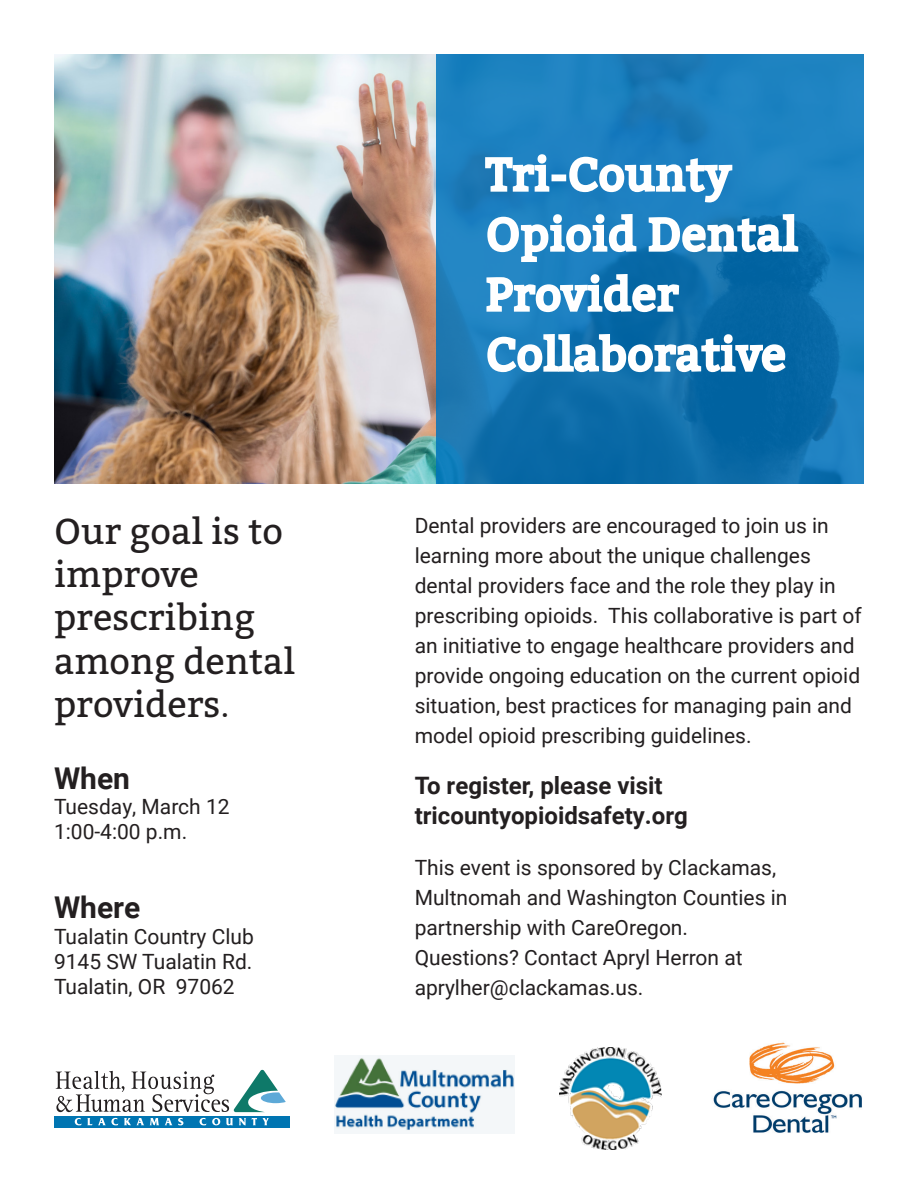
<style>
.page{position:relative;width:918px;height:1188px;background:#fff}
.page>*{position:absolute;margin:0;border:0;box-sizing:border-box;transform-origin:0 0}
.t1{font:45px/60px "Bitter";letter-spacing:.02em;color:#fff}
.t2{font:36px "Bitter";color:#231f20}
.t3{font:700 30px "Roboto";color:#231f20}
.t4{font:700 24px "Roboto";color:#231f20}
.t5{font:21px/30px "Roboto";color:#231f20}
.s1{font-family:"Roboto"}
</style>
<div class="page">
<img style="left:54px;top:54px;width:382px;height:429px">
<svg style="left:436px;top:54px;width:428px;height:429px;background:#1375b2"></svg>
<svg style="left:484px;top:54px;width:316px;height:323px;background:#3c8fc3"></svg>
<img style="left:713px;top:1042px;width:149px;height:91px">
<div style="left:54px;top:1116px;width:235px;height:11px;background:#0075b2"></div>
<svg style="left:75px;top:1118px;width:194px;height:7px"></svg>
<svg style="left:56px;top:1070px;width:230px;height:42px"></svg>
<img style="left:334px;top:1055px;width:181px;height:79px">
<img style="left:560px;top:1048px;width:101px;height:101px">
<p class="t2" style="left:54px;top:509px;width:230px">Our goal is to</p>
<p class="t2" style="left:54px;top:552px;width:147px">improve</p>
<p class="t2" style="left:54px;top:595px;width:203px">prescribing</p>
<p class="t2" style="left:54px;top:638px;width:242px">among dental</p>
<p class="t2" style="left:54px;top:681px;width:177px">providers<span class="s1">.</span></p>
<p class="t3" style="left:54px;top:757px;width:78px">When</p>
<p class="t5" style="left:54px;top:791px;width:177px">Tuesday, March 12</p>
<p class="t5" style="left:54px;top:816px;width:135px">1:00-4:00 p.m.</p>
<p class="t3" style="left:54px;top:887px;width:88px">Where</p>
<p class="t5" style="left:54px;top:920px;width:201px">Tualatin Country Club</p>
<p class="t5" style="left:54px;top:946px;width:200px">9145 SW Tualatin Rd.</p>
<p class="t5" style="left:54px;top:971px;width:182px">Tualatin, OR 97062</p>
<p class="t1" style="left:486px;top:145px;width:312px">Tri-County<br>Opioid Dental</p>
<p class="t1" style="left:486px;top:265px;width:193px">Provider</p>
<p class="t1" style="left:486px;top:325px;width:301px">Collaborative</p>
<p class="t5" style="left:415px;top:510px;width:449px">Dental providers are encouraged to join us in learning more about the unique challenges dental providers face and the role they play in prescribing opioids. This collaborative is part of an initiative to engage healthcare providers and provide ongoing education on the current opioid situation, best practices for managing pain and model opioid prescribing guidelines.</p>
<p class="t4" style="left:415px;top:769px;width:250px">To register, please visit</p>
<p class="t4" style="left:415px;top:799px;width:275px">tricountyopioidsafety.org</p>
<p class="t5" style="left:415px;top:852px;width:363px">This event is sponsored by Clackamas,</p>
<p class="t5" style="left:415px;top:882px;width:374px">Multnomah and Washington Counties in</p>
<p class="t5" style="left:415px;top:912px;width:275px">partnership with CareOregon.</p>
<p class="t5" style="left:415px;top:942px;width:329px">Questions? Contact Apryl Herron at</p>
<p class="t5" style="left:415px;top:972px;width:230px">aprylher@clackamas.us.</p>
</div>
